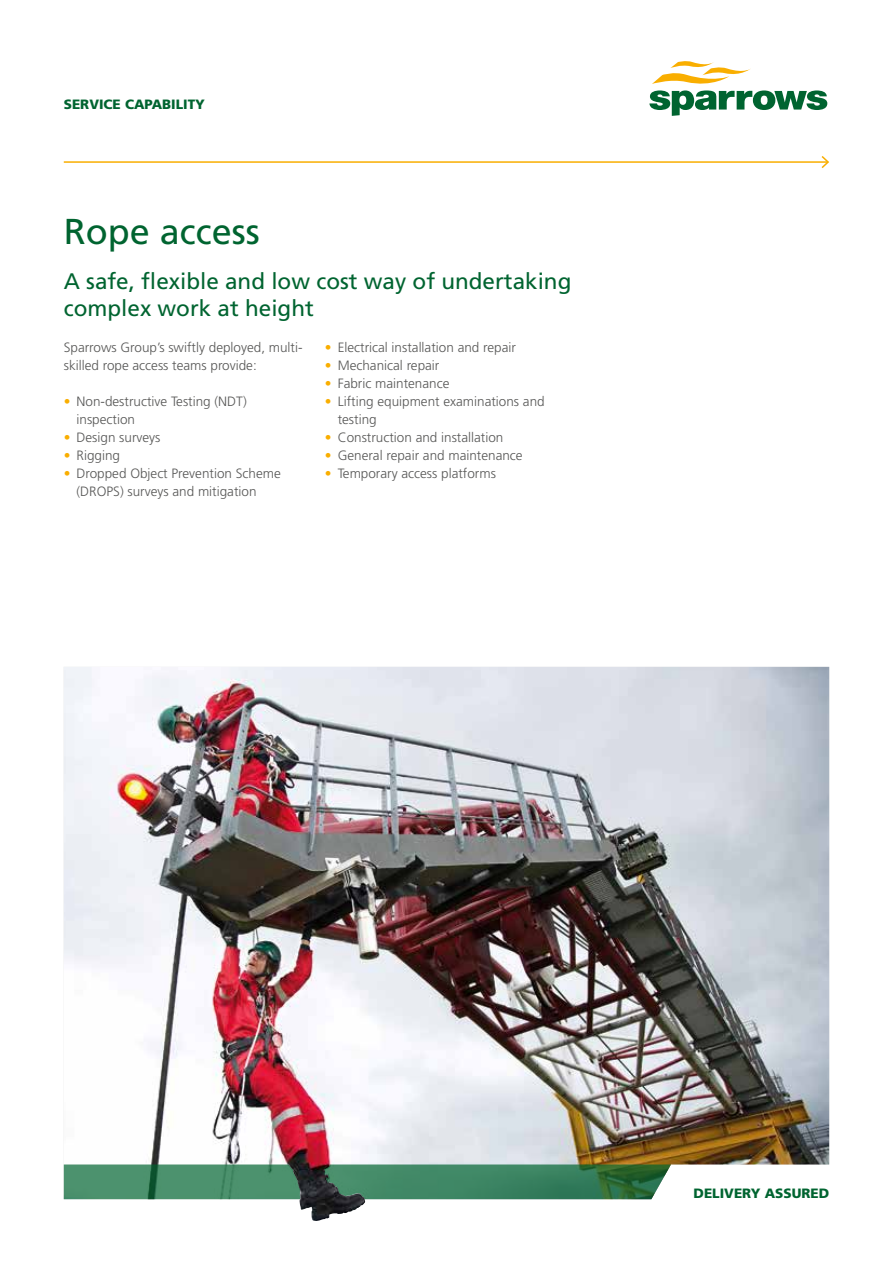
<style>
.page{position:relative;width:893px;height:1263px;background:#fff}
.page>*{position:absolute;margin:0;border:0;box-sizing:border-box;transform-origin:0 0}
.t1{font:36px "Frutiger LT Std";color:#006430}
.t2{font:22.5px/27px "Frutiger LT Std";color:#006430}
.t3{font:300 13.5px/18px "Frutiger LT Std";color:#575756}
.t4{font:900 13.5px "Frutiger LT Std";color:#006430}
.s1{color:#f9ae00}
</style>
<div class="page">
<svg style="left:649px;top:61px;width:178px;height:55px"></svg>
<img style="left:64px;top:667px;width:765px;height:498px">
<hr style="left:64px;top:161px;width:764px;height:2px;background:#f9ae00">
<svg style="left:820px;top:156px;width:9px;height:12px"></svg>
<svg style="left:64px;top:1164px;width:607px;height:35px;background:#448864"></svg>
<img style="left:276px;top:863px;width:110px;height:358px">
<p class="t4" style="left:64px;top:96px;width:143px">SERVICE CAPABILITY</p>
<h1 class="t1" style="left:64px;top:210px;width:198px">Rope access</h1>
<h2 class="t2" style="left:64px;top:268px;width:509px">A safe, flexible and low cost way of undertaking complex work at height</h2>
<p class="t3" style="left:64px;top:338px;width:240px">Sparrows Group’s swiftly deployed, multi&shy;skilled rope access teams provide:</p>
<p class="t3" style="left:77px;top:392px;width:172px;text-indent:-13px"><span class="s1">•</span> Non-destructive Testing (NDT) inspection</p>
<p class="t3" style="left:64px;top:428px;width:98px"><span class="s1">•</span> Design surveys</p>
<p class="t3" style="left:64px;top:446px;width:58px"><span class="s1">•</span> Rigging</p>
<p class="t3" style="left:77px;top:464px;width:206px;text-indent:-13px"><span class="s1">•</span> Dropped Object Prevention Scheme (DROPS) surveys and mitigation</p>
<p class="t3" style="left:325px;top:338px;width:192px"><span class="s1">•</span> Electrical installation and repair</p>
<p class="t3" style="left:325px;top:356px;width:116px"><span class="s1">•</span> Mechanical repair</p>
<p class="t3" style="left:325px;top:374px;width:126px"><span class="s1">•</span> Fabric maintenance</p>
<p class="t3" style="left:338px;top:392px;width:209px;text-indent:-13px"><span class="s1">•</span> Lifting equipment examinations and testing</p>
<p class="t3" style="left:325px;top:428px;width:180px"><span class="s1">•</span> Construction and installation</p>
<p class="t3" style="left:325px;top:446px;width:199px"><span class="s1">•</span> General repair and maintenance</p>
<p class="t3" style="left:325px;top:464px;width:172px"><span class="s1">•</span> Temporary access platforms</p>
<p class="t4" style="left:693px;top:1185px;width:137px">DELIVERY ASSURED</p>
</div>
